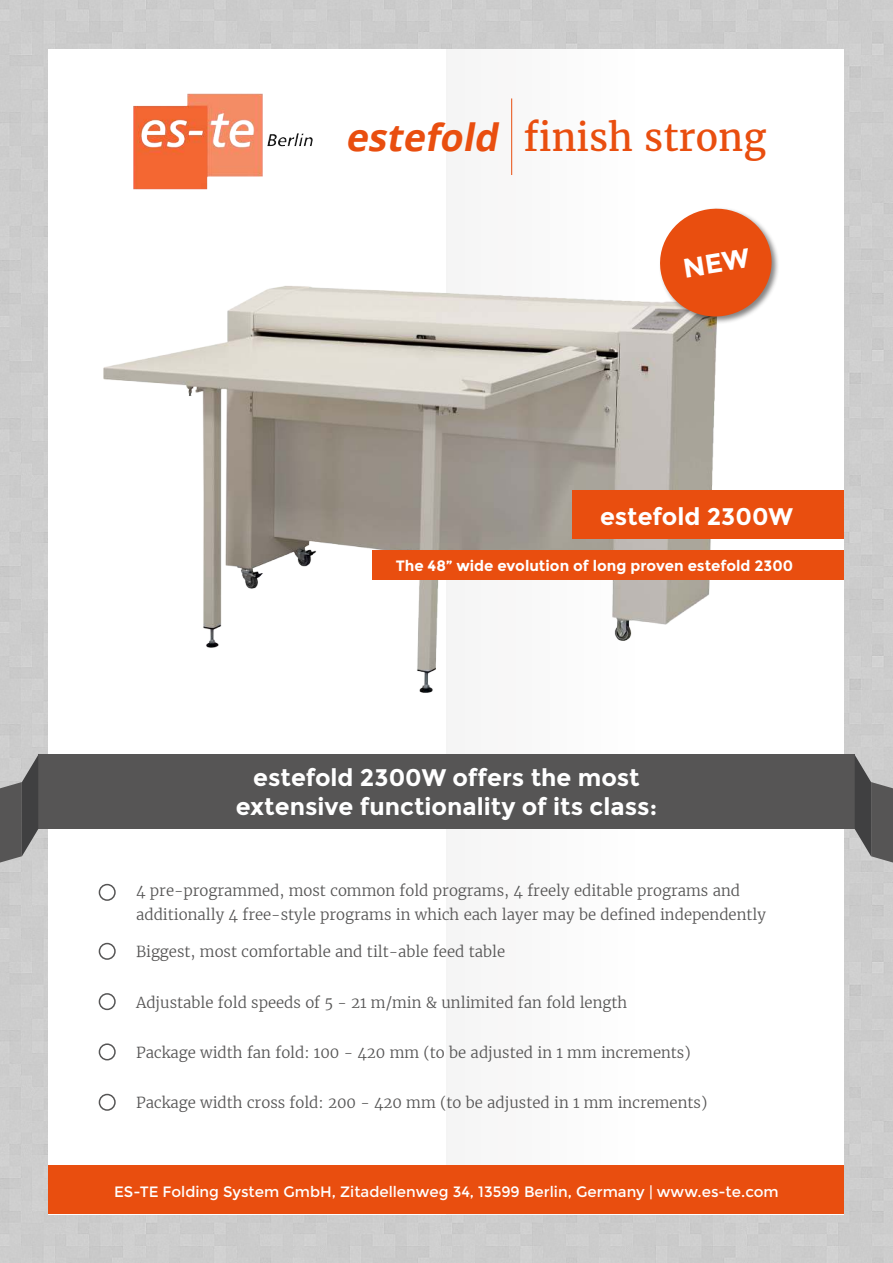
<style>
.page{position:relative;width:893px;height:1263px;background:#cdcdcd}
.page>*{position:absolute;margin:0;border:0;box-sizing:border-box;transform-origin:0 0}
.t1{font:37.5px "Merriweather";color:#e94e0f}
.t2{font:700 24px/28.8px "Montserrat";color:#fff;text-align:center}
.t3{font:300 15px/24px "Merriweather";color:#565555}
.t4{font:15px "Montserrat";color:#fff}
.t5{font:700 15px "Montserrat";color:#fff}
.s1{font-family:"Open Sans";font-weight:700;font-style:italic}
</style>
<div class="page">
<div style="left:49px;top:49px;width:795px;height:1165px;background:#fff"></div>
<div style="left:446px;top:49px;width:204px;height:1165px;background:#f9f9f9"></div>
<div style="left:49px;top:1165px;width:795px;height:49px;background:#e94e0f"></div>
<div style="left:38px;top:755px;width:817px;height:74px;background:#565555"></div>
<svg style="left:855px;top:777px;width:38px;height:85px;background:#636263"></svg>
<svg style="left:0;top:777px;width:38px;height:85px;background:#636263"></svg>
<img style="left:0;top:150px;width:893px;height:627px">
<img style="left:133px;top:93px;width:180px;height:96px">
<hr style="left:511px;top:98px;width:1px;height:77px;background:#e94e0f">
<div style="left:573px;top:490px;width:271px;height:49px;background:#e94e0f"></div>
<div style="left:372px;top:550px;width:472px;height:29px;background:#e94e0f"></div>
<div style="left:99px;top:884px;width:17px;height:17px;border:2px solid #565555;border-radius:50%"></div>
<div style="left:99px;top:943px;width:17px;height:17px;border:2px solid #565555;border-radius:50%"></div>
<div style="left:99px;top:993px;width:17px;height:17px;border:2px solid #565555;border-radius:50%"></div>
<div style="left:99px;top:1043px;width:17px;height:17px;border:2px solid #565555;border-radius:50%"></div>
<div style="left:99px;top:1094px;width:17px;height:17px;border:2px solid #565555;border-radius:50%"></div>
<div style="left:658px;top:207px;width:122px;height:118px;background:#221f1f;opacity:.55"></div>
<svg style="left:656px;top:205px;width:120px;height:116px"></svg>
<h1 class="t1" style="left:345px;top:112px;width:423px"><span class="s1">estefold</span> finish strong</h1>
<h2 class="t2" style="left:600px;top:504px;width:195px">estefold 2300W</h2>
<p class="t5" style="left:396px;top:559px;width:399px">The 48” wide evolution of long proven estefold 2300</p>
<h2 class="t2" style="left:236px;top:765px;width:423px">estefold 2300W offers the most extensive functionality of its class:</h2>
<p class="t3" style="left:136px;top:880px;width:631px">4 pre-programmed, most common fold programs, 4 freely editable programs and additionally 4 free-style programs in which each layer may be defined independently</p>
<p class="t3" style="left:136px;top:941px;width:371px">Biggest, most comfortable and tilt-able feed table</p>
<p class="t3" style="left:136px;top:991px;width:493px">Adjustable fold speeds of 5 - 21 m/min &amp; unlimited fan fold length</p>
<p class="t3" style="left:136px;top:1041px;width:556px">Package width fan fold: 100 - 420 mm (to be adjusted in 1 mm increments)</p>
<p class="t3" style="left:136px;top:1092px;width:573px">Package width cross fold: 200 - 420 mm (to be adjusted in 1 mm increments)</p>
<p class="t4" style="left:114px;top:1185px;width:666px">ES-TE Folding System GmbH, Zitadellenweg 34, 13599 Berlin, Germany | www.es-te.com</p>
</div>
